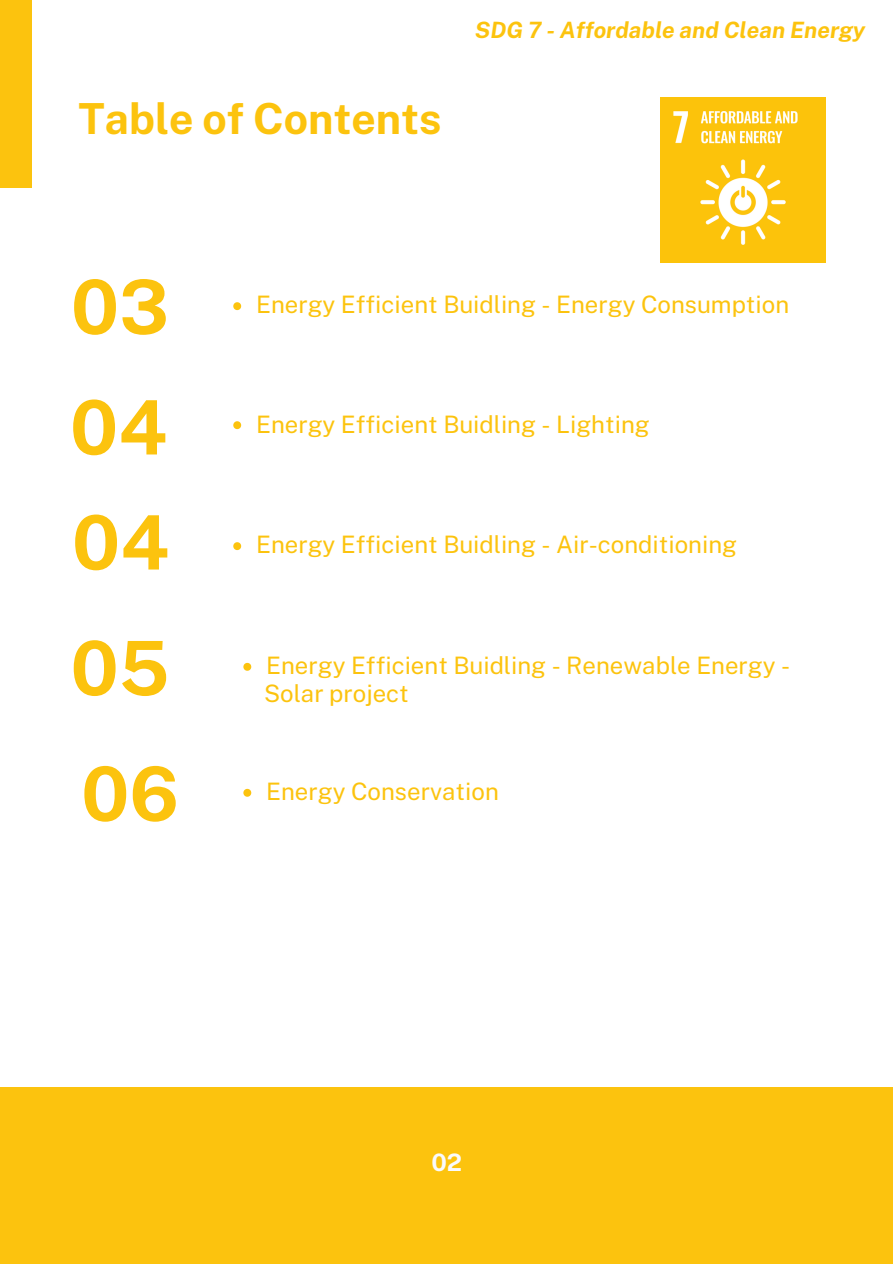
<style>
.page{position:relative;width:893px;height:1264px;background:#fff}
.page>*{position:absolute;margin:0;border:0;box-sizing:border-box;transform-origin:0 0}
.t1{font:700 75px/115.1px "Public Sans";color:#fcc30e}
.t2{font:700 42.75px "Public Sans";color:#fcc30e}
.t3{font:24px/28.2px "Public Sans";color:#fcc30e}
.t4{font:700 24px "Public Sans";color:#f9fafd}
.t5{font:italic 700 22.5px "Public Sans";color:#fcc30e}
</style>
<div class="page">
<div style="left:0;top:0;width:31px;height:188px;background:#fcc30e"></div>
<svg style="left:233px;top:302px;width:8px;height:8px"></svg>
<svg style="left:233px;top:421px;width:8px;height:8px"></svg>
<svg style="left:233px;top:542px;width:8px;height:8px"></svg>
<svg style="left:243px;top:788px;width:8px;height:8px"></svg>
<svg style="left:243px;top:663px;width:8px;height:7px"></svg>
<img style="left:660px;top:97px;width:165px;height:166px">
<div style="left:0;top:1087px;width:892px;height:176px;background:#fcc30e"></div>
<h2 class="t2" style="left:78px;top:87px;width:365px">Table of Contents</h2>
<p class="t5" style="left:475px;top:15px;width:392px">SDG 7 - Affordable and Clean Energy</p>
<h1 class="t1" style="left:71px;top:245px;width:100px">03</h1>
<h1 class="t1" style="left:70px;top:365px;width:101px">04<br>04</h1>
<h1 class="t1" style="left:70px;top:606px;width:100px">05</h1>
<h1 class="t1" style="left:81px;top:731px;width:99px">06</h1>
<p class="t3" style="left:256px;top:289px;width:534px">Energy Efficient Buidling - Energy Consumption</p>
<p class="t3" style="left:256px;top:408px;width:395px">Energy Efficient Buidling - Lighting</p>
<p class="t3" style="left:256px;top:529px;width:482px">Energy Efficient Buidling - Air-conditioning</p>
<p class="t3" style="left:264px;top:650px;width:527px">Energy Efficient Buidling - Renewable Energy -<br>Solar project</p>
<p class="t3" style="left:266px;top:775px;width:234px">Energy Conservation</p>
<p class="t4" style="left:431px;top:1145px;width:32px">02</p>
</div>
